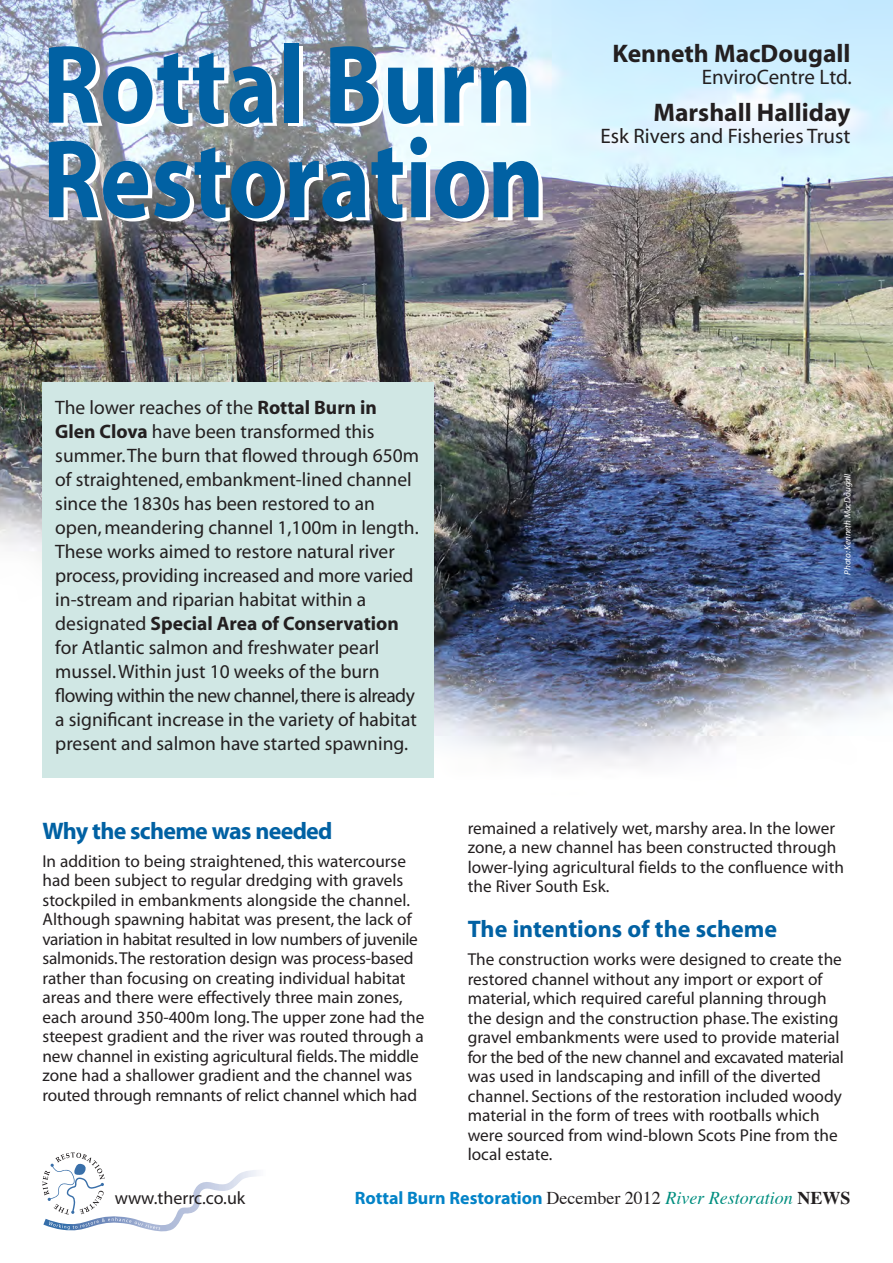
<style>
.page{position:relative;width:893px;height:1263px;background:#fff}
.page>*{position:absolute;margin:0;border:0;box-sizing:border-box;transform-origin:0 0}
.t1{font:700 112.5px/94.5px "Myriad";color:#0161a3;scale:.86 1}
.t2{font:700 25.5px "Myriad";color:#231f20}
.t3{font:700 24px "Myriad";letter-spacing:-.005em;color:#0161a3}
.t4{font:700 24px "Myriad";letter-spacing:-.03em;color:#0161a3}
.t5{font:21px "Myriad";color:#231f20}
.t6{font:19.5px/24px "Myriad";color:#231f20}
.t7{font:700 18px "Myriad";color:#0383c7}
.t8{font:18px "Myriad";color:#231f20}
.t9{font:17.25px/19.5px "Myriad";color:#231f20}
.t10{font:italic 9px "Myriad";color:#fff}
.s1{font-weight:700}
.s2{font-family:"Times";font-weight:400;color:#231f20}
.s3{font-family:"Times";font-weight:400;font-style:italic;color:#008e7f}
.s4{font-family:"Times";color:#231f20}
</style>
<div class="page">
<img style="left:0;top:0;width:893px;height:778px">
<svg style="left:43px;top:1152px;width:215px;height:80px"></svg>
<div style="left:43px;top:383px;width:391px;height:395px;background:#d0e7e4"></div>
<h1 class="t1" style="left:43px;top:42px;width:585px">Rottal Burn<br>Restoration</h1>
<h2 class="t2" style="left:612px;top:40px;width:239px">Kenneth MacDougall</h2>
<p class="t5" style="left:702px;top:67px;width:152px">EnviroCentre Ltd.</p>
<h2 class="t2" style="left:653px;top:99px;width:198px">Marshall Halliday</h2>
<p class="t5" style="left:600px;top:126px;width:252px">Esk Rivers and Fisheries Trust</p>
<p class="t6" style="left:55px;top:397px;width:365px">The lower reaches of the <span class="s1">Rottal Burn in Glen Clova</span> have been transformed this summer. The burn that flowed through 650m of straightened, embankment-lined channel since the 1830s has been restored to an open, meandering channel 1,100m in length.<br>These works aimed to restore natural river process, providing increased and more varied in-stream and riparian habitat within a designated <span class="s1">Special Area of Conservation </span>for Atlantic salmon and freshwater pearl mussel. Within just 10 weeks of the burn flowing within the new channel, there is already a significant increase in the variety of habitat present and salmon have started spawning.</p>
<p class="t10" style="left:843px;top:575px;width:102px;rotate:-90deg">Photo: Kenneth MacDougall</p>
<h3 class="t4" style="left:43px;top:818px;width:291px">Why the scheme was needed</h3>
<p class="t9" style="left:43px;top:852px;width:383px">In addition to being straightened, this watercourse had been subject to regular dredging with gravels stockpiled in embankments alongside the channel.<br>Although spawning habitat was present, the lack of variation in habitat resulted in low numbers of juvenile salmonids. The restoration design was process-based rather than focusing on creating individual habitat areas and there were effectively three main zones, each around 350-400m long. The upper zone had the steepest gradient and the river was routed through a new channel in existing agricultural fields. The middle zone had a shallower gradient and the channel was routed through remnants of relict channel which had</p>
<p class="t9" style="left:468px;top:819px;width:378px">remained a relatively wet, marshy area. In the lower zone, a new channel has been constructed through lower-lying agricultural fields to the confluence with the River South Esk.</p>
<h3 class="t3" style="left:468px;top:917px;width:311px">The intentions of the scheme</h3>
<p class="t9" style="left:468px;top:950px;width:378px">The construction works were designed to create the restored channel without any import or export of material, which required careful planning through the design and the construction phase. The existing gravel embankments were used to provide material for the bed of the new channel and excavated material was used in landscaping and infill of the diverted channel. Sections of the restoration included woody material in the form of trees with rootballs which were sourced from wind-blown Scots Pine from the local estate.</p>
<p class="t8" style="left:115px;top:1189px;width:132px">www.therrc.co.uk</p>
<p class="t7" style="left:355px;top:1189px;width:497px">Rottal Burn Restoration <span class="s2">December 2012</span> <span class="s3">River Restoration</span> <span class="s4">NEWS</span></p>
</div>
